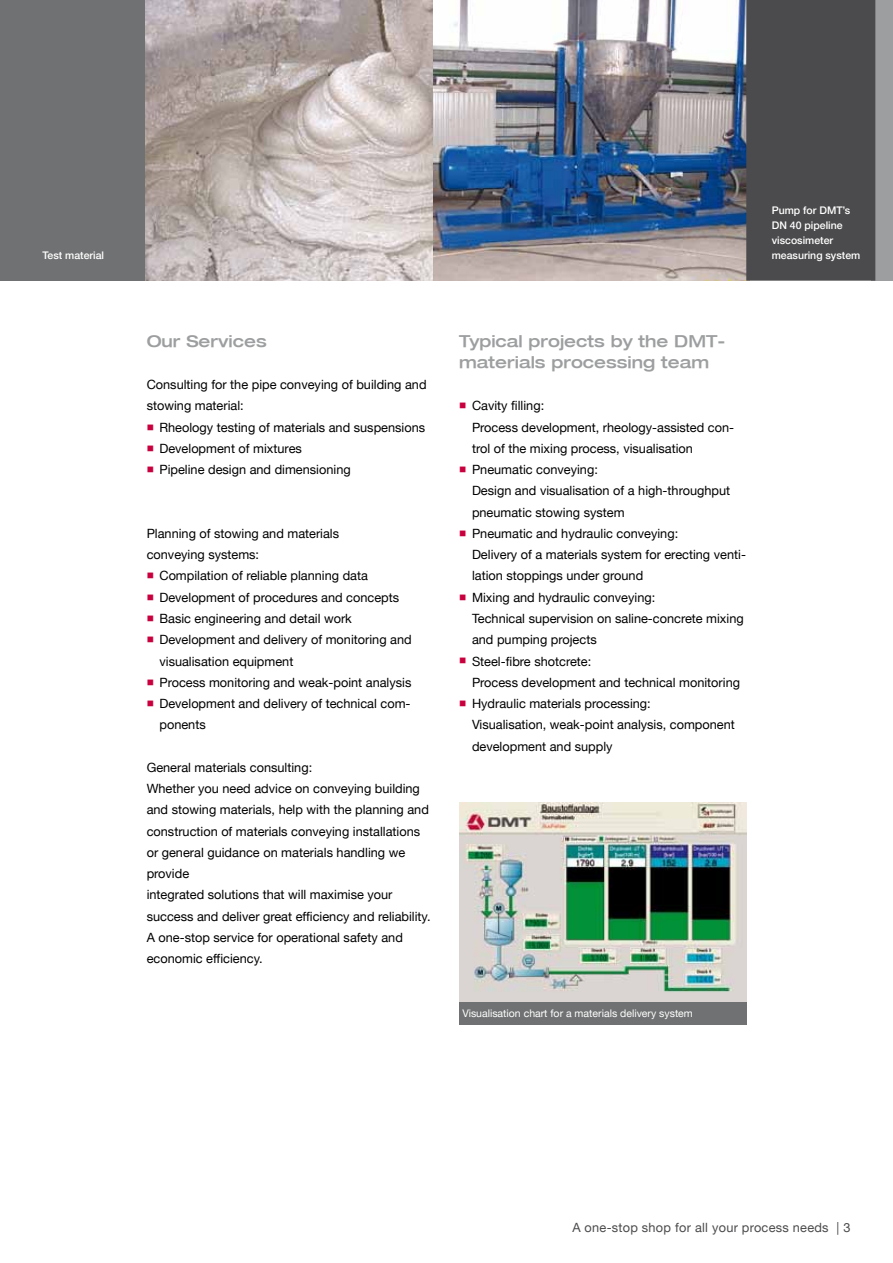
<style>
.page{position:relative;width:893px;height:1263px;background:#fff}
.page>*{position:absolute;margin:0;border:0;box-sizing:border-box;transform-origin:0 0}
.t1{font:500 expanded 16.5px/21.3px "Helvetica Neue LT";color:#9c9e9f}
.t2{font:12.75px/21.3px "Helvetica Neue LT";color:#000}
.t3{font:12.75px "Helvetica Neue LT";letter-spacing:.02em;color:#4b4b4d}
.t4{font:500 10.5px/15px "Helvetica Neue LT";color:#fff}
.t5{font:10.5px "Helvetica Neue LT";color:#fff}
.s1{color:#c9003e}
</style>
<div class="page">
<div style="left:459px;top:997px;width:287px;height:28px;background:#707172"></div>
<img style="left:459px;top:803px;width:287px;height:199px">
<div style="left:0;top:0;width:147px;height:281px;background:#707172"></div>
<img style="left:145px;top:0;width:289px;height:281px">
<div style="left:872px;top:0;width:21px;height:281px;background:#9c9e9f"></div>
<img style="left:434px;top:0;width:312px;height:281px">
<div style="left:746px;top:0;width:129px;height:281px;background:#4b4b4d"></div>
<p class="t4" style="left:43px;top:248px;width:63px">Test material</p>
<p class="t1" style="left:147px;top:330px;width:122px">Our Services</p>
<p class="t2" style="left:147px;top:374px;width:281px">Consulting for the pipe conveying of building and stowing material:</p>
<p class="t2" style="left:147px;top:416px;width:280px"><span class="s1">■</span> Rheology testing of materials and suspensions</p>
<p class="t2" style="left:147px;top:437px;width:157px"><span class="s1">■</span> Development of mixtures</p>
<p class="t2" style="left:147px;top:459px;width:206px"><span class="s1">■</span> Pipeline design and dimensioning</p>
<p class="t2" style="left:147px;top:523px;width:194px">Planning of stowing and materials conveying systems:</p>
<p class="t2" style="left:147px;top:565px;width:223px"><span class="s1">■</span> Compilation of reliable planning data</p>
<p class="t2" style="left:147px;top:586px;width:254px"><span class="s1">■</span> Development of procedures and concepts</p>
<p class="t2" style="left:147px;top:608px;width:207px"><span class="s1">■</span> Basic engineering and detail work</p>
<p class="t2" style="left:159px;top:629px;width:254px;text-indent:-13px"><span class="s1">■</span> Development and delivery of monitoring and visualisation equipment</p>
<p class="t2" style="left:147px;top:671px;width:266px"><span class="s1">■</span> Process monitoring and weak-point analysis</p>
<p class="t2" style="left:159px;top:693px;width:253px;text-indent:-13px"><span class="s1">■</span> Development and delivery of technical com&shy;ponents</p>
<p class="t2" style="left:147px;top:756px;width:285px">General materials consulting:<br>Whether you need advice on conveying building and stowing materials, help with the planning and construction of materials conveying installations or general guidance on materials handling we provide<br>integrated solutions that will maximise your success and deliver great efficiency and reliability.<br>A one-stop service for operational safety and economic efficiency.</p>
<p class="t4" style="left:772px;top:203px;width:90px">Pump for DMT’s<br>DN 40 pipeline viscosimeter measuring system</p>
<p class="t1" style="left:459px;top:330px;width:268px">Typical projects by the DMT&shy;materials processing team</p>
<p class="t2" style="left:472px;top:395px;width:264px;text-indent:-13px"><span class="s1">■</span> Cavity filling:<br>Process development, rheology-assisted con&shy;trol of the mixing process, visualisation</p>
<p class="t2" style="left:472px;top:459px;width:260px;text-indent:-13px"><span class="s1">■</span> Pneumatic conveying:<br>Design and visualisation of a high-throughput pneumatic stowing system</p>
<p class="t2" style="left:472px;top:523px;width:275px;text-indent:-13px"><span class="s1">■</span> Pneumatic and hydraulic conveying:<br>Delivery of a materials system for erecting venti&shy;lation stoppings under ground</p>
<p class="t2" style="left:472px;top:586px;width:273px;text-indent:-13px"><span class="s1">■</span> Mixing and hydraulic conveying:<br>Technical supervision on saline-concrete mixing and pumping projects</p>
<p class="t2" style="left:472px;top:650px;width:270px;text-indent:-13px"><span class="s1">■</span> Steel-fibre shotcrete:<br>Process development and technical monitoring</p>
<p class="t2" style="left:472px;top:693px;width:264px;text-indent:-13px"><span class="s1">■</span> Hydraulic materials processing:<br>Visualisation, weak-point analysis, component development and supply</p>
<p class="t5" style="left:462px;top:1007px;width:232px">Visualisation chart for a materials delivery system</p>
<p class="t3" style="left:572px;top:1220px;width:280px">A one-stop shop for all your process needs | 3</p>
</div>
